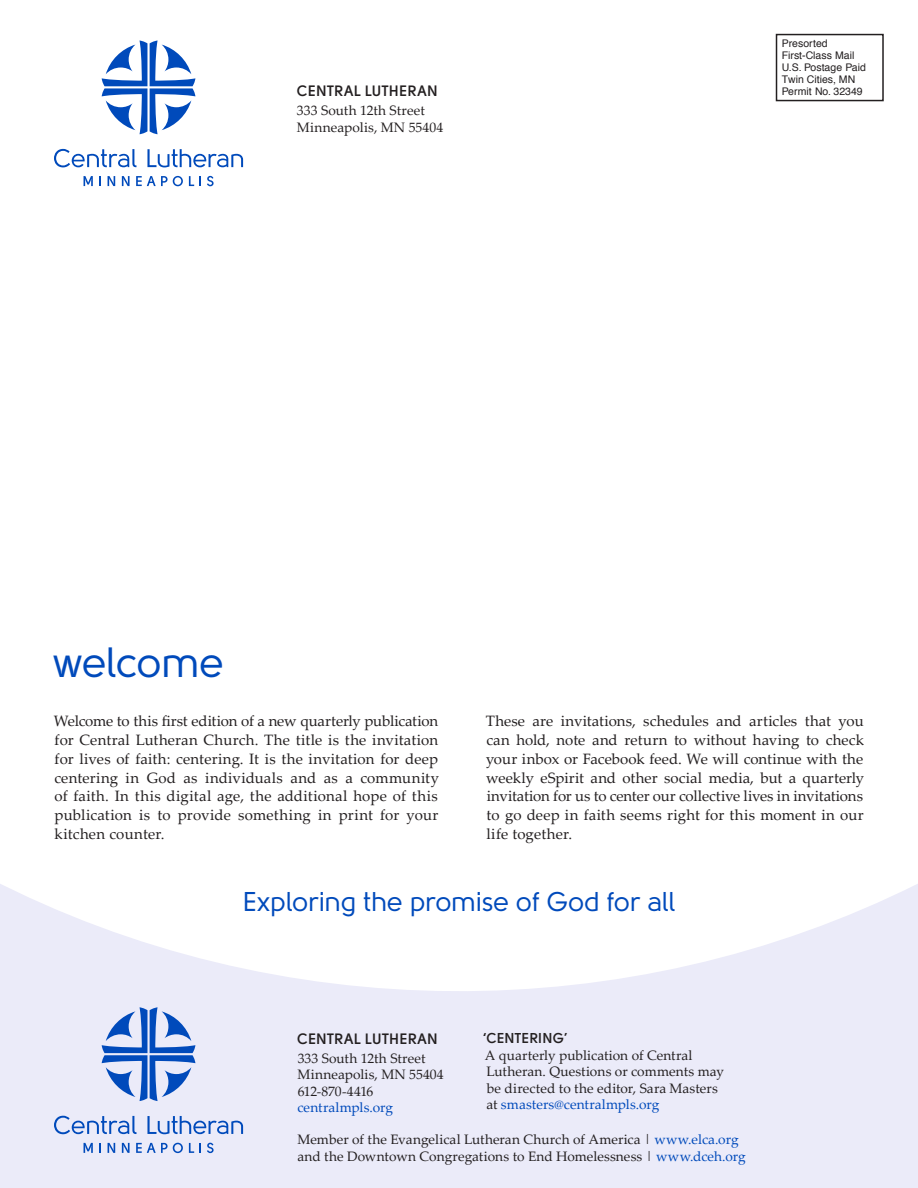
<style>
.page{position:relative;width:918px;height:1188px;background:#fff}
.page>*{position:absolute;margin:0;border:0;box-sizing:border-box;transform-origin:0 0}
.t1{font:42px "Solomon";letter-spacing:-.015em;color:#004abb}
.t2{font:27px "Solomon";letter-spacing:-.005em;color:#004abb}
.t3{font:15px/18.8px "Palatino Linotype";letter-spacing:.015em;color:#231f20;text-align:justify}
.t4{font:700 15px "Solomon";letter-spacing:.02em;color:#231f20}
.t5{font:700 14.25px "Solomon";letter-spacing:.015em;color:#231f20}
.t6{font:13.65px/16.5px "Palatino Linotype";letter-spacing:.005em;color:#231f20}
.t7{font:10.5px/12px "Helvetica";color:#231f20}
.s1{color:#004abb}
</style>
<div class="page">
<svg style="left:0;top:884px;width:918px;height:304px;fill:#ebebf9"></svg>
<svg style="left:54px;top:1116px;width:83px;height:18px"></svg>
<svg style="left:147px;top:1116px;width:96px;height:18px;background:#aabee7"></svg>
<svg style="left:84px;top:1143px;width:9px;height:10px"></svg>
<svg style="left:99px;top:1143px;width:2px;height:10px"></svg>
<svg style="left:108px;top:1143px;width:7px;height:10px"></svg>
<svg style="left:122px;top:1143px;width:8px;height:10px"></svg>
<svg style="left:136px;top:1143px;width:47px;height:10px"></svg>
<svg style="left:189px;top:1143px;width:5px;height:10px"></svg>
<svg style="left:207px;top:1143px;width:7px;height:10px"></svg>
<svg style="left:102px;top:1007px;width:93px;height:94px;background:#91ade1"></svg>
<svg style="left:54px;top:149px;width:83px;height:18px"></svg>
<svg style="left:147px;top:149px;width:96px;height:18px"></svg>
<svg style="left:84px;top:176px;width:9px;height:10px"></svg>
<svg style="left:99px;top:176px;width:2px;height:10px"></svg>
<svg style="left:108px;top:176px;width:7px;height:10px"></svg>
<svg style="left:122px;top:176px;width:8px;height:10px"></svg>
<svg style="left:136px;top:176px;width:47px;height:10px"></svg>
<svg style="left:189px;top:176px;width:5px;height:10px"></svg>
<svg style="left:207px;top:176px;width:7px;height:10px"></svg>
<svg style="left:102px;top:40px;width:93px;height:94px"></svg>
<svg style="left:895px;top:1161px;width:9px;height:27px"></svg>
<div style="left:776px;top:34px;width:108px;height:67px;border:2px solid #231f20"></div>
<p class="t4" style="left:297px;top:83px;width:142px">CENTRAL LUTHERAN</p>
<p class="t6" style="left:297px;top:102px;width:148px">333 South 12th Street<br>Minneapolis, MN 55404</p>
<p class="t1" style="left:53px;top:640px;width:172px">welcome</p>
<p class="t7" style="left:782px;top:38px;width:86px">Presorted<br>First-Class Mail<br>U.S. Postage Paid<br>Twin Cities, MN<br>Permit No. 32349</p>
<p class="t3" style="left:54px;top:711px;width:387px">Welcome to this first edition of a new quarterly publication for Central Lutheran Church. The title is the invitation for lives of faith: centering. It is the invitation for deep centering in God as individuals and as a community of faith. In this digital age, the additional hope of this publication is to provide something in print for your kitchen counter.</p>
<p class="t3" style="left:486px;top:711px;width:380px">These are invitations, schedules and articles that you can hold, note and return to without having to check your inbox or Facebook feed. We will continue with the weekly eSpirit and other social media, but a quarterly invitation for us to center our collective lives in invitations to go deep in faith seems right for this moment in our life together.</p>
<p class="t2" style="left:243px;top:887px;width:434px">Exploring the promise of God for all</p>
<p class="t4" style="left:297px;top:1030px;width:142px">CENTRAL LUTHERAN</p>
<p class="t6" style="left:297px;top:1049px;width:148px">333 South 12th Street<br>Minneapolis, MN 55404<br>612-870-4416 <span class="s1">centralmpls.org</span></p>
<p class="t5" style="left:483px;top:1030px;width:86px">‘CENTERING’</p>
<p class="t6" style="left:485px;top:1047px;width:241px">A quarterly publication of Central Lutheran. Questions or comments may be directed to the editor, Sara Masters at <span class="s1">smasters@centralmpls.org</span></p>
<p class="t6" style="left:297px;top:1131px;width:450px">Member of the Evangelical Lutheran Church of America | <span class="s1">www.elca.org </span>and the Downtown Congregations to End Homelessness | <span class="s1">www.dceh.org</span></p>
</div>
